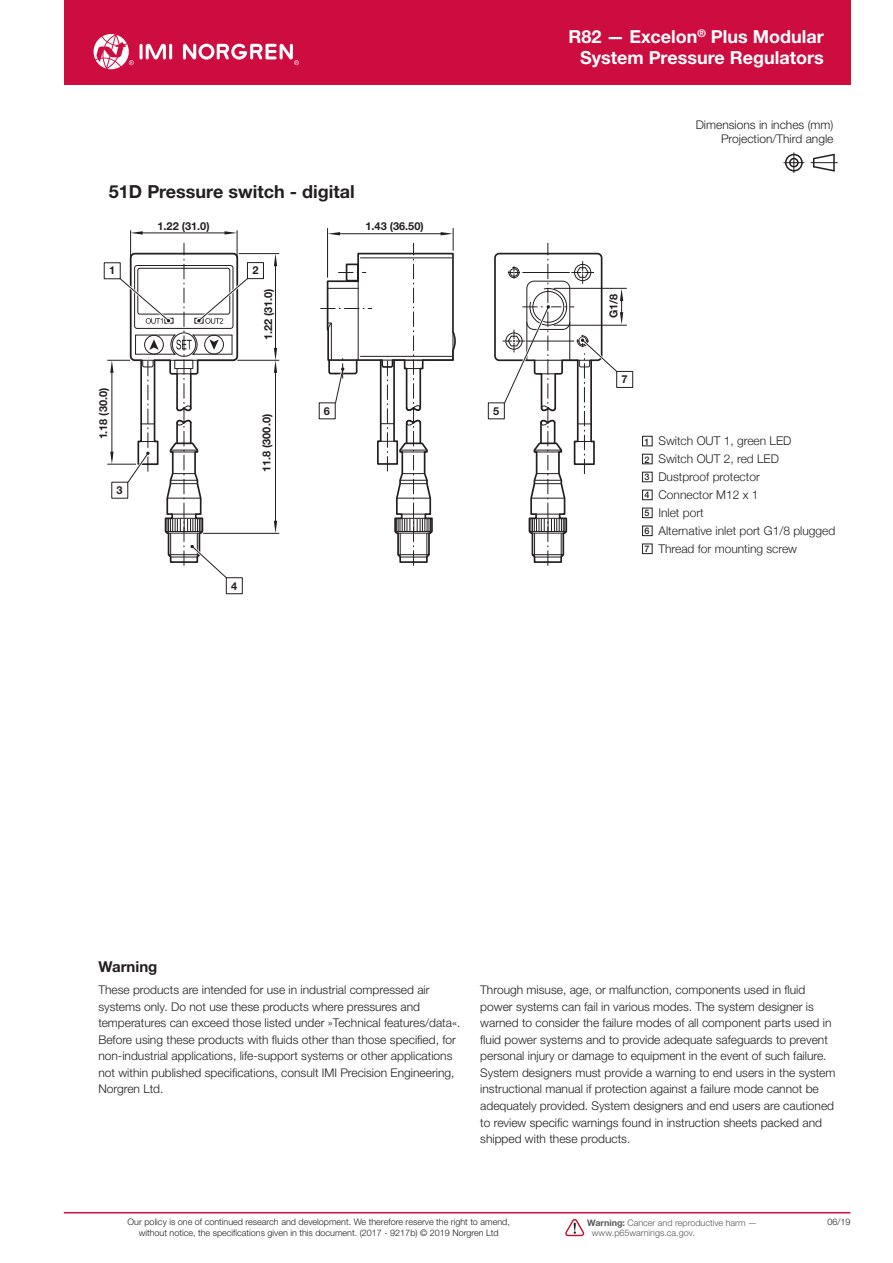
<style>
.page{position:relative;width:893px;height:1263px;background:#fff}
.page>*{position:absolute;margin:0;border:0;box-sizing:border-box;transform-origin:0 0}
.t1{font:700 18px "Helvetica Neue LTW1 G";color:#fff}
.t2{font:700 18px "Helvetica Neue LTW1 G";color:#231f20}
.EN_Technical_feature{font:700 15px "Helvetica Neue LTW1 G";color:#231f20}
.EN_Technical_feature-2{font:300 12px/16.5px "Helvetica Neue LTW1 G";color:#231f20}
.t3{font:300 12px/18px "Helvetica Neue";color:#231f20}
.t4{font:700 10.95px "Helvetica Neue LTW1 G";color:#231f20}
.t5{font:300 9px/10.8px "Helvetica Neue LTW1 G";color:#231f20;text-align:center}
.t6{font:300 9px "Helvetica Neue LTW1 G";color:#57585a}
.t7{font:500 9px "Helvetica Neue";color:#231f20}
.s1{font-weight:700}
</style>
<div class="page">
<div style="left:64px;top:0;width:786px;height:85px;background:#cd0d40"></div>
<hr style="left:64px;top:1212px;width:786px;height:1px;background:#cd0d40">
<hr style="left:140px;top:44px;width:3px;height:15px;background:#fff;border-radius:2px">
<hr style="left:169px;top:44px;width:3px;height:15px;background:#fff;border-radius:2px">
<svg style="left:146px;top:44px;width:20px;height:15px"></svg>
<svg style="left:183px;top:43px;width:116px;height:22px"></svg>
<svg style="left:94px;top:34px;width:40px;height:35px"></svg>
<svg style="left:784px;top:153px;width:20px;height:20px"></svg>
<svg style="left:811px;top:153px;width:26px;height:19px"></svg>
<svg style="left:274px;top:254px;width:3px;height:12px"></svg>
<div style="left:488px;top:403px;width:17px;height:16px;border:1px solid #231f20"></div>
<div style="left:226px;top:577px;width:17px;height:17px;border:1px solid #231f20"></div>
<div style="left:616px;top:371px;width:17px;height:17px;border:1px solid #231f20"></div>
<hr style="left:239px;top:253px;width:40px;height:1px;background:#231f20">
<hr style="left:237px;top:360px;width:42px;height:1px;background:#231f20">
<hr style="left:203px;top:533px;width:76px;height:1px;background:#231f20">
<hr style="left:275px;top:261px;width:1px;height:92px;background:#231f20">
<hr style="left:554px;top:288px;width:73px;height:1px;background:#231f20">
<hr style="left:554px;top:325px;width:73px;height:1px;background:#231f20">
<svg style="left:493px;top:243px;width:130px;height:323px"></svg>
<svg style="left:274px;top:521px;width:3px;height:12px"></svg>
<svg style="left:274px;top:348px;width:3px;height:25px"></svg>
<hr style="left:275px;top:368px;width:1px;height:158px;background:#231f20">
<svg style="left:107px;top:230px;width:144px;height:351px"></svg>
<div style="left:247px;top:262px;width:17px;height:17px;border:1px solid #231f20"></div>
<div style="left:174px;top:360px;width:19px;height:9px;border:1px solid #231f20"></div>
<svg style="left:320px;top:228px;width:136px;height:338px"></svg>
<div style="left:642px;top:436px;width:10px;height:10px;border:1px solid #231f20"></div>
<div style="left:642px;top:454px;width:10px;height:10px;border:1px solid #231f20"></div>
<div style="left:642px;top:472px;width:10px;height:10px;border:1px solid #231f20"></div>
<div style="left:642px;top:490px;width:10px;height:10px;border:1px solid #231f20"></div>
<div style="left:642px;top:508px;width:10px;height:10px;border:1px solid #231f20"></div>
<div style="left:642px;top:526px;width:10px;height:10px;border:1px solid #231f20"></div>
<div style="left:642px;top:544px;width:10px;height:10px;border:1px solid #231f20"></div>
<svg style="left:565px;top:1219px;width:19px;height:18px"></svg>
<p class="t1" style="left:568px;top:25px;width:257px">R82 — Excelon<sup>®</sup> Plus Modular</p>
<p class="t1" style="left:580px;top:47px;width:245px">System Pressure Regulators</p>
<p class="t2" style="left:109px;top:180px;width:247px">51D Pressure switch - digital</p>
<p class="t4" style="left:157px;top:219px;width:54px">1.22 (31.0)</p>
<p class="t4" style="left:365px;top:220px;width:60px">1.43 (36.50)</p>
<p class="t4" style="left:109px;top:264px;width:8px">1</p>
<p class="t4" style="left:253px;top:264px;width:8px">2</p>
<p class="t4" style="left:262px;top:340px;width:53px;rotate:-90deg">1.22 (31.0)</p>
<p class="t4" style="left:97px;top:439px;width:53px;rotate:-90deg">1.18 (30.0)</p>
<p class="t4" style="left:116px;top:483px;width:8px">3</p>
<p class="t4" style="left:260px;top:472px;width:60px;rotate:-90deg">11.8 (300.0)</p>
<p class="t4" style="left:231px;top:579px;width:8px">4</p>
<p class="t4" style="left:324px;top:404px;width:8px">6</p>
<p class="t4" style="left:493px;top:404px;width:8px">5</p>
<p class="EN_Technical_feature-2" style="left:696px;top:117px;width:139px;line-height:14.4px;text-align:right">Dimensions in inches (mm)<br>Projection/Third angle</p>
<p class="t4" style="left:607px;top:318px;width:26px;rotate:-90deg">G1/8</p>
<p class="t4" style="left:621px;top:373px;width:8px">7</p>
<p class="t7" style="left:645px;top:434px;width:7px">1</p>
<p class="t7" style="left:645px;top:452px;width:7px">2</p>
<p class="t7" style="left:645px;top:470px;width:7px">3</p>
<p class="t7" style="left:645px;top:488px;width:7px">4</p>
<p class="t7" style="left:645px;top:506px;width:7px">5</p>
<p class="t7" style="left:645px;top:523px;width:7px">6</p>
<p class="t7" style="left:645px;top:541px;width:7px">7</p>
<p class="t3" style="left:658px;top:431px;width:178px">Switch OUT 1, green LED<br>Switch OUT 2, red LED<br>Dustproof protector<br>Connector M12 x 1<br>Inlet port<br>Alternative inlet port G1/8 plugged<br>Thread for mounting screw</p>
<p class="EN_Technical_feature" style="left:98px;top:957px;width:61px">Warning</p>
<p class="EN_Technical_feature-2" style="left:98px;top:982px;width:364px">These products are intended for use in industrial compressed air systems only. Do not use these products where pressures and temperatures can exceed those listed under »Technical features/data«.<br>Before using these products with fluids other than those specified, for non-industrial applications, life-support systems or other applications not within published specifications, consult IMI Precision Engineering, Norgren Ltd.</p>
<p class="EN_Technical_feature-2" style="left:480px;top:982px;width:353px">Through misuse, age, or malfunction, components used in fluid power systems can fail in various modes. The system designer is warned to consider the failure modes of all component parts used in fluid power systems and to provide adequate safeguards to prevent personal injury or damage to equipment in the event of such failure.</p>
<p class="EN_Technical_feature-2" style="left:480px;top:1064px;width:357px">System designers must provide a warning to end users in the system instructional manual if protection against a failure mode cannot be adequately provided. System designers and end users are cautioned to review specific warnings found in instruction sheets packed and shipped with these products.</p>
<p class="t5" style="left:128px;top:1216px;width:384px">Our policy is one of continued research and development. We therefore reserve the right to amend, without notice, the specifications given in this document. (2017 - 9217b) © 2019 Norgren Ltd</p>
<p class="t6" style="left:587px;top:1217px;width:171px"><span class="s1">Warning:</span> Cancer and reproductive harm —</p>
<p class="t6" style="left:592px;top:1227px;width:105px">www.p65warnings.ca.gov.</p>
<p class="t5" style="left:827px;top:1216px;width:25px">06/19</p>
</div>
